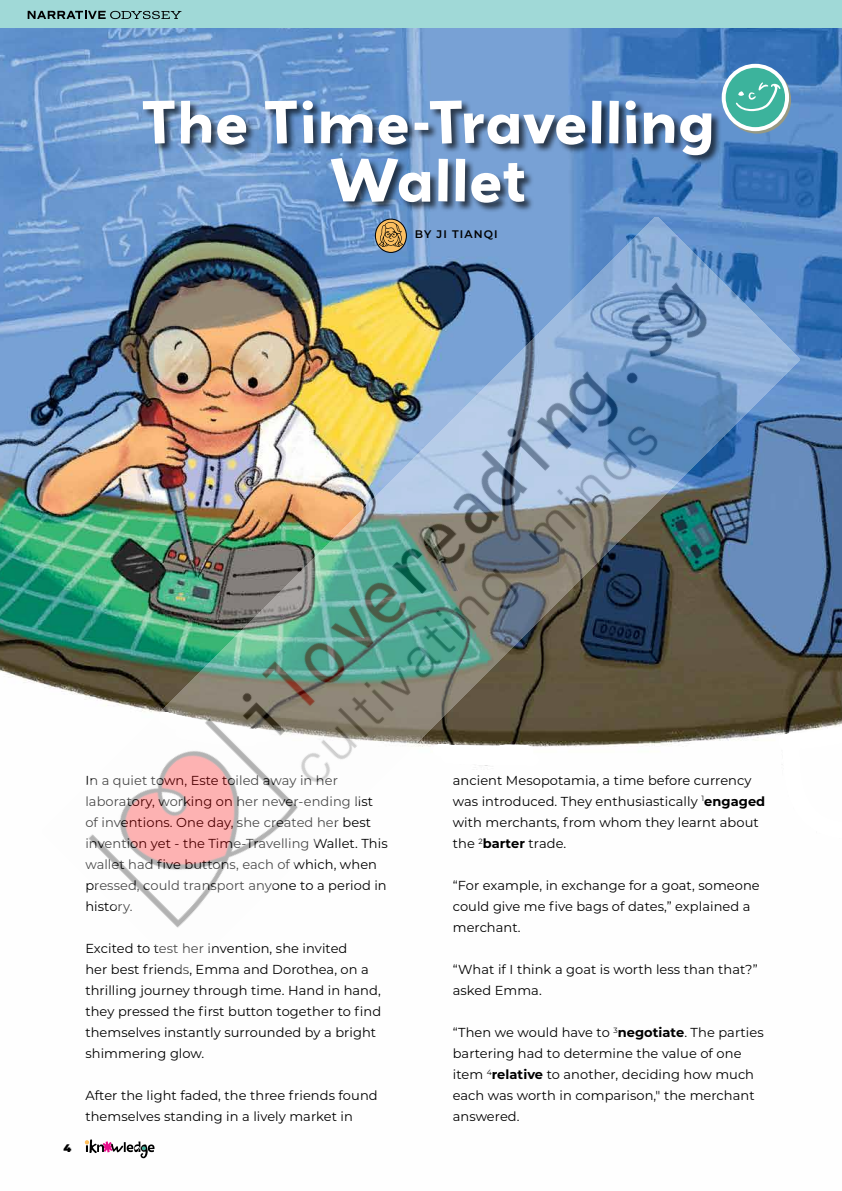
<style>
.page{position:relative;width:842px;height:1191px;background:#fff}
.page>*{position:absolute;margin:0;border:0;box-sizing:border-box;transform-origin:0 0}
.t1{font:700 54px/58px "Grenadine MVB";color:#fff;text-align:center}
.t2{font:13px/21px "Montserrat";letter-spacing:.005em;color:#000}
.t3{font:600 11px "Montserrat";letter-spacing:.1em;color:#000}
.t4{font:900 11px "Montserrat";color:#000}
.s1{font-weight:700}
</style>
<div class="page">
<img style="left:0;top:28px;width:842px;height:1131px">
<svg style="left:800px;top:720px;width:42px;height:119px"></svg>
<svg style="left:724px;top:66px;width:67px;height:68px"></svg>
<svg style="left:722px;top:64px;width:67px;height:67px"></svg>
<div style="left:726px;top:68px;width:59px;height:59px;background:#3cb39c;border-radius:50%"></div>
<svg style="left:735px;top:82px;width:45px;height:29px"></svg>
<div style="left:0;top:0;width:842px;height:28px;background:#a0d9d7"></div>
<svg style="left:28px;top:11px;width:153px;height:8px"></svg>
<svg style="left:85px;top:1139px;width:69px;height:19px"></svg>
<div style="left:143px;top:100px;width:579px;height:113px;background:#000;opacity:.65"></div>
<img style="left:42px;top:217px;width:758px;height:757px">
<h1 class="t1" style="left:141px;top:92px;width:576px">The Time-Travelling<br>Wallet</h1>
<p class="t3" style="left:415px;top:226px;width:85px">BY JI TIANQI</p>
<p class="t4" style="left:63px;top:1139px;width:9px">4</p>
<p class="t2" style="left:85px;top:769px;width:304px">In a quiet town, Este toiled away in her laboratory, working on her never-ending list of inventions. One day, she created her best invention yet - the Time-Travelling Wallet. This wallet had five buttons, each of which, when pressed, could transport anyone to a period in history.</p>
<p class="t2" style="left:85px;top:937px;width:297px">Excited to test her invention, she invited<br>her best friends, Emma and Dorothea, on a thrilling journey through time. Hand in hand, they pressed the first button together to find themselves instantly surrounded by a bright shimmering glow.</p>
<p class="t2" style="left:85px;top:1084px;width:294px">After the light faded, the three friends found themselves standing in a lively market in</p>
<p class="t2" style="left:453px;top:769px;width:314px">ancient Mesopotamia, a time before currency was introduced. They enthusiastically <sup>1</sup><span class="s1">engaged </span>with merchants, from whom they learnt about the <sup>2</sup><span class="s1">barter</span> trade.</p>
<p class="t2" style="left:453px;top:874px;width:309px">“For example, in exchange for a goat, someone could give me five bags of dates,” explained a merchant.</p>
<p class="t2" style="left:453px;top:958px;width:307px">“What if I think a goat is worth less than that?” asked Emma.</p>
<p class="t2" style="left:453px;top:1021px;width:312px">“Then we would have to <sup>3</sup><span class="s1">negotiate</span>. The parties bartering had to determine the value of one item <sup>4</sup><span class="s1">relative</span> to another, deciding how much each was worth in comparison," the merchant answered.</p>
</div>
